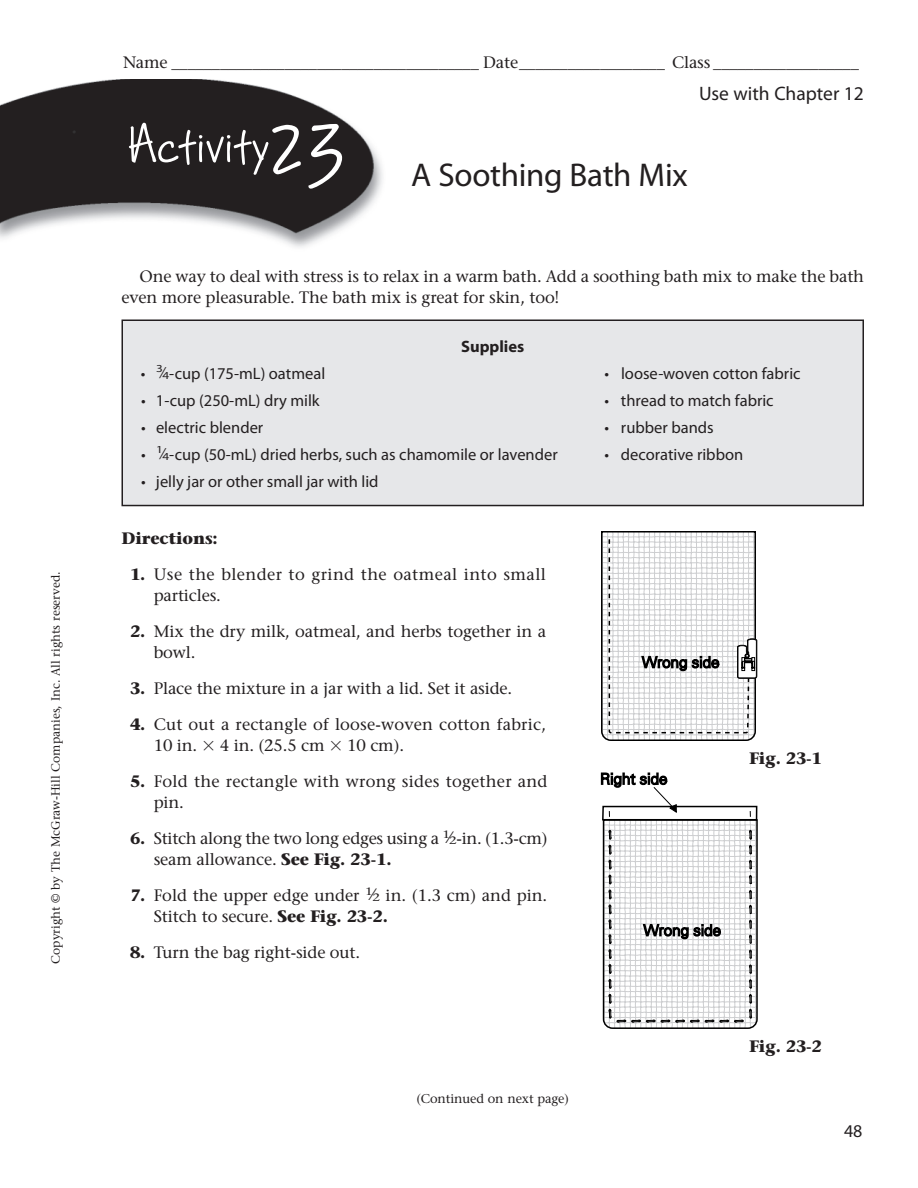
<style>
.page{position:relative;width:918px;height:1188px;background:#fff}
.page>*{position:absolute;margin:0;border:0;box-sizing:border-box;transform-origin:0 0}
.t1{font:52.5px "Bruno JB Std";color:#fff}
.t2{font:33px "Myriad Pro";letter-spacing:-.01em;color:#231f20}
.t3{font:19.5px "Myriad Pro";color:#231f20}
.t4{font:18px "Myriad Pro";color:#231f20}
.t5{font:500 16.5px/21px "Stone Serif Std";letter-spacing:-.01em;color:#231f20}
.t6{font:16.5px "Myriad Pro";color:#231f20}
.t7{font:500 16.5px/21px "Stone Serif Std";letter-spacing:.01em;color:#231f20}
.t8{font:500 16.5px/21px "Stone Serif Std";letter-spacing:.025em;color:#231f20}
.t9{font:500 16.5px/21px "Stone Serif Std";letter-spacing:.015em;color:#231f20}
.t10{font:700 16.5px "Stone Serif Std";letter-spacing:-.01em;color:#231f20}
.t11{font:700 16.5px "Myriad Pro";color:#231f20}
.t12{font:500 12.75px "Stone Serif Std";letter-spacing:-.01em;color:#231f20}
.t13{font:500 12px "Stone Serif Std";color:#231f20}
.s1{font-size:81px}
.s2{font-size:10.65px}
.s3{font-weight:700}
.s4{font-family:"Mathematical Pi One";font-weight:400}
</style>
<div class="page">
<img style="left:0;top:80px;width:383px;height:167px">
<div style="left:122px;top:320px;width:741px;height:186px;background:#e6e7e9"></div>
<div style="left:122px;top:320px;width:742px;height:186px;border:2px solid #231f20"></div>
<svg style="left:600px;top:772px;width:158px;height:257px"></svg>
<svg style="left:601px;top:531px;width:156px;height:210px"></svg>
<p class="t13" style="left:51px;top:964px;width:394px;rotate:-90deg">Copyright © by The McGraw-Hill Companies, Inc. All rights reserved.</p>
<p class="t5" style="left:123px;top:53px;width:737px">Name ______________________________________ Date __________________ Class __________________</p>
<h1 class="t1" style="left:126px;top:126px;width:220px">Activity<span class="s1">23</span></h1>
<p class="t3" style="left:699px;top:86px;width:166px">Use with Chapter 12</p>
<h2 class="t2" style="left:411px;top:163px;width:278px">A Soothing Bath Mix</h2>
<p class="t5" style="left:122px;top:268px;width:744px;text-indent:18px">One way to deal with stress is to relax in a warm bath. Add a soothing bath mix to make the bath even more pleasurable. The bath mix is great for skin, too!</p>
<p class="t11" style="left:461px;top:340px;width:65px">Supplies</p>
<p class="t6" style="left:141px;top:367px;width:186px">• <sup>3</sup>⁄<span class="s2">4</span>-cup (175-mL) oatmeal</p>
<p class="t6" style="left:605px;top:367px;width:198px">• loose-woven cotton fabric</p>
<p class="t6" style="left:141px;top:394px;width:180px">• 1-cup (250-mL) dry milk</p>
<p class="t6" style="left:604px;top:394px;width:171px">• thread to match fabric</p>
<p class="t6" style="left:141px;top:421px;width:124px">• electric blender</p>
<p class="t6" style="left:604px;top:421px;width:111px">• rubber bands</p>
<p class="t6" style="left:141px;top:448px;width:418px">• <sup>1</sup>⁄<span class="s2">4</span>-cup (50-mL) dried herbs, such as chamomile or lavender</p>
<p class="t6" style="left:604px;top:448px;width:140px">• decorative ribbon</p>
<p class="t6" style="left:141px;top:475px;width:239px">• jelly jar or other small jar with lid</p>
<p class="t10" style="left:122px;top:532px;width:98px">Directions:</p>
<p class="t8" style="left:154px;top:566px;width:394px;text-indent:-24px"><span class="s3">1.</span> Use the blender to grind the oatmeal into small particles.</p>
<p class="t5" style="left:154px;top:623px;width:394px;text-indent:-24px"><span class="s3">2.</span> Mix the dry milk, oatmeal, and herbs together in a bowl.</p>
<p class="t5" style="left:130px;top:680px;width:384px"><span class="s3">3.</span> Place the mixture in a jar with a lid. Set it aside.</p>
<p class="t7" style="left:154px;top:716px;width:394px;text-indent:-24px"><span class="s3">4.</span> Cut out a rectangle of loose-woven cotton fabric,<br>10 in. <span class="s4">-</span> 4 in. (25.5 cm <span class="s4">-</span> 10 cm).</p>
<p class="t9" style="left:154px;top:773px;width:395px;text-indent:-24px"><span class="s3">5.</span> Fold the rectangle with wrong sides together and pin.</p>
<p class="t5" style="left:154px;top:830px;width:395px;text-indent:-24px"><span class="s3">6.</span> Stitch along the two long edges using a <sup>1</sup>⁄<span class="s2">2</span>-in. (1.3-cm) seam allowance. <span class="s3">See Fig. 23-1.</span></p>
<p class="t5" style="left:154px;top:887px;width:395px;text-indent:-24px"><span class="s3">7.</span> Fold the upper edge under <sup>1</sup>⁄<span class="s2">2</span> in. (1.3 cm) and pin.<br>Stitch to secure. <span class="s3">See Fig. 23-2.</span></p>
<p class="t5" style="left:130px;top:944px;width:232px"><span class="s3">8.</span> Turn the bag right-side out.</p>
<p class="t12" style="left:417px;top:1093px;width:154px">(Continued on next page)</p>
<p class="t10" style="left:749px;top:751px;width:74px">Fig. 23-1</p>
<p class="t10" style="left:749px;top:1039px;width:74px">Fig. 23-2</p>
<p class="t4" style="left:844px;top:1124px;width:20px">48</p>
</div>
